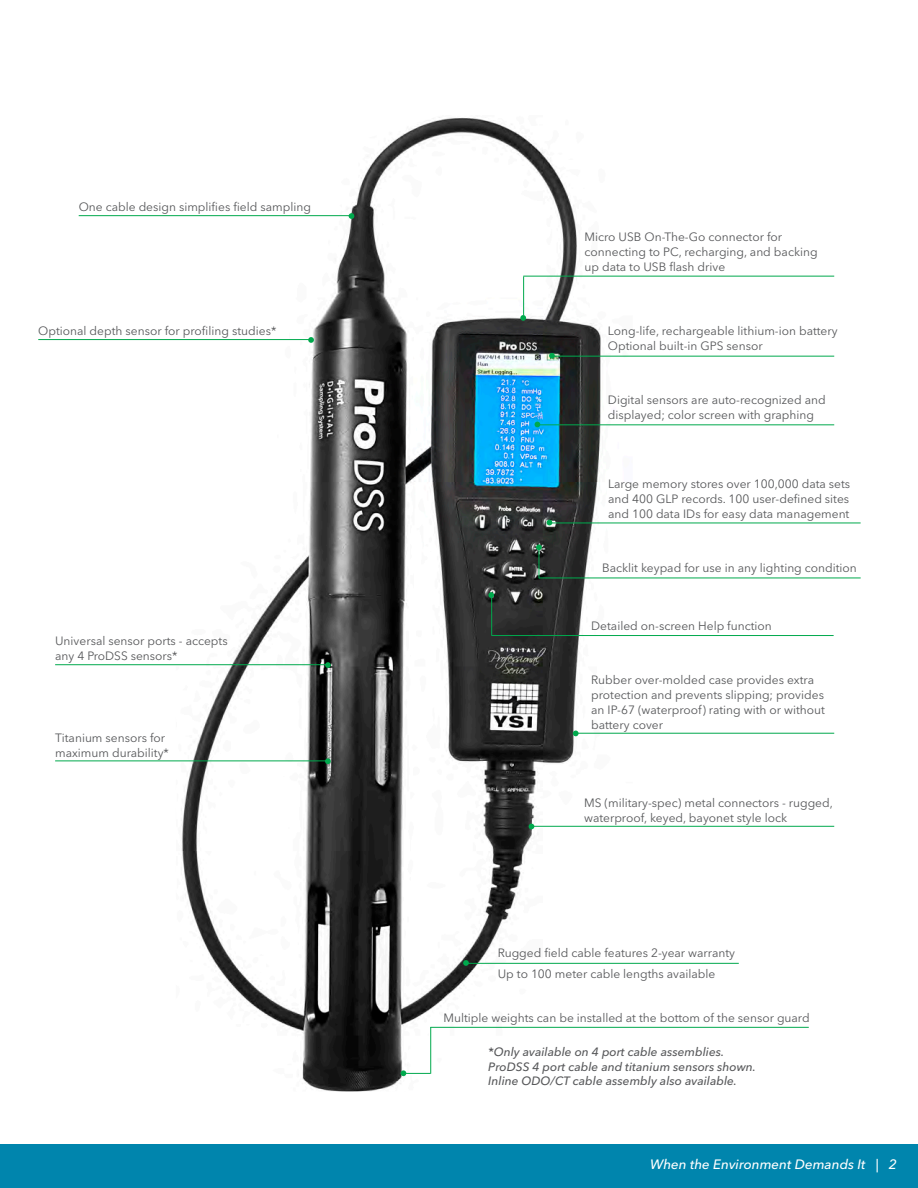
<style>
.page{position:relative;width:918px;height:1188px;background:#fff}
.page>*{position:absolute;margin:0;border:0;box-sizing:border-box;transform-origin:0 0}
.t1{font:italic 500 13.5px "Avenir Next LT Pro";color:#fff}
.bold_text{font:12px/15px "Avenir Next LT Pro";color:#57585a}
.t2{font:italic 500 12px/14.4px "Avenir Next LT Pro";color:#57585a}
</style>
<div class="page">
<div style="left:0;top:1145px;width:918px;height:43px;background:#0085ad"></div>
<img style="left:176px;top:117px;width:457px;height:975px">
<hr style="left:38px;top:339px;width:273px;height:1px;background:#00a94d">
<svg style="left:308px;top:337px;width:6px;height:6px"></svg>
<hr style="left:55px;top:761px;width:273px;height:1px;background:#00a94d">
<svg style="left:325px;top:758px;width:6px;height:6px"></svg>
<hr style="left:466px;top:963px;width:273px;height:1px;background:#00a94d">
<svg style="left:463px;top:960px;width:6px;height:6px"></svg>
<hr style="left:79px;top:215px;width:273px;height:1px;background:#00a94d">
<svg style="left:349px;top:213px;width:5px;height:6px"></svg>
<hr style="left:55px;top:664px;width:273px;height:1px;background:#00a94d">
<svg style="left:325px;top:662px;width:6px;height:6px"></svg>
<hr style="left:523px;top:276px;width:311px;height:1px;background:#00a94d">
<hr style="left:523px;top:277px;width:1px;height:38px;background:#00a94d">
<hr style="left:537px;top:424px;width:297px;height:1px;background:#00a94d">
<svg style="left:535px;top:422px;width:5px;height:5px"></svg>
<hr style="left:552px;top:356px;width:282px;height:1px;background:#00a94d">
<svg style="left:549px;top:353px;width:6px;height:6px"></svg>
<svg style="left:520px;top:315px;width:6px;height:6px"></svg>
<hr style="left:549px;top:523px;width:312px;height:1px;background:#00a94d">
<svg style="left:547px;top:520px;width:5px;height:5px"></svg>
<hr style="left:491px;top:635px;width:343px;height:1px;background:#00a94d">
<hr style="left:491px;top:598px;width:1px;height:37px;background:#00a94d">
<svg style="left:488px;top:592px;width:6px;height:6px"></svg>
<hr style="left:575px;top:733px;width:259px;height:1px;background:#00a94d">
<svg style="left:573px;top:731px;width:6px;height:5px"></svg>
<hr style="left:531px;top:826px;width:303px;height:1px;background:#00a94d">
<svg style="left:529px;top:824px;width:5px;height:5px"></svg>
<hr style="left:430px;top:1027px;width:379px;height:1px;background:#00a94d">
<hr style="left:539px;top:578px;width:322px;height:1px;background:#00a94d">
<svg style="left:536px;top:544px;width:6px;height:6px"></svg>
<hr style="left:539px;top:547px;width:1px;height:31px;background:#00a94d">
<hr style="left:430px;top:1027px;width:1px;height:47px;background:#00a94d">
<svg style="left:401px;top:1070px;width:30px;height:6px"></svg>
<p class="bold_text" style="left:79px;top:200px;width:234px">One cable design simplifies field sampling</p>
<p class="bold_text" style="left:38px;top:324px;width:240px">Optional depth sensor for profiling studies*</p>
<p class="bold_text" style="left:55px;top:633px;width:174px">Universal sensor ports - accepts any 4 ProDSS sensors*</p>
<p class="bold_text" style="left:55px;top:730px;width:115px">Titanium sensors for maximum durability*</p>
<p class="bold_text" style="left:585px;top:230px;width:235px">Micro USB On-The-Go connector for connecting to PC, recharging, and backing up data to USB flash drive</p>
<p class="bold_text" style="left:608px;top:324px;width:231px">Long-life, rechargeable lithium-ion battery</p>
<p class="bold_text" style="left:608px;top:339px;width:156px">Optional built-in GPS sensor</p>
<p class="bold_text" style="left:608px;top:392px;width:219px">Digital sensors are auto-recognized and displayed; color screen with graphing</p>
<p class="bold_text" style="left:608px;top:476px;width:244px;text-align:justify">Large memory stores over 100,000 data sets and 400 GLP records. 100 user-defined sites and 100 data IDs for easy data management</p>
<p class="bold_text" style="left:602px;top:560px;width:256px">Backlit keypad for use in any lighting condition</p>
<p class="bold_text" style="left:591px;top:619px;width:182px">Detailed on-screen Help function</p>
<p class="bold_text" style="left:591px;top:672px;width:235px">Rubber over-molded case provides extra protection and prevents slipping; provides an IP-67 (waterproof) rating with or without battery cover</p>
<p class="bold_text" style="left:584px;top:795px;width:250px">MS (military-spec) metal connectors - rugged, waterproof, keyed, bayonet style lock</p>
<p class="bold_text" style="left:498px;top:945px;width:239px">Rugged field cable features 2-year warranty</p>
<p class="bold_text" style="left:498px;top:966px;width:219px">Up to 100 meter cable lengths available</p>
<p class="bold_text" style="left:444px;top:1011px;width:368px">Multiple weights can be installed at the bottom of the sensor guard</p>
<p class="t2" style="left:488px;top:1045px;width:269px">*Only available on 4 port cable assemblies.<br>ProDSS 4 port cable and titanium sensors shown.<br>Inline ODO/CT cable assembly also available.</p>
<p class="t1" style="left:650px;top:1156px;width:248px">When the Environment Demands It | 2</p>
</div>
